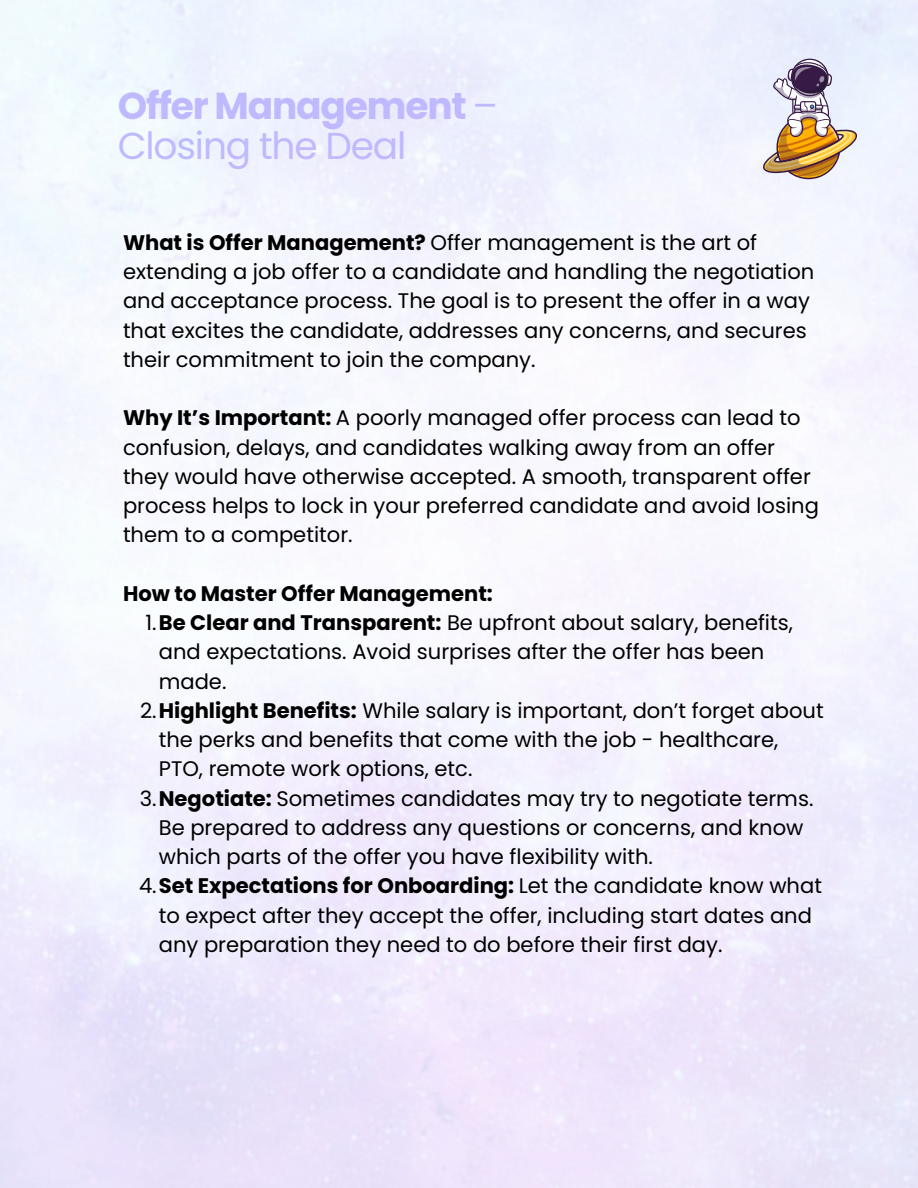
<style>
.page{position:relative;width:918px;height:1188px;background:#fff}
.page>*{position:absolute;margin:0;border:0;box-sizing:border-box;transform-origin:0 0}
.t1{font:700 37.5px/40.5px "Poppins";letter-spacing:-.03em;color:#bfbaff}
.t2{font:21px/29.2px "Poppins";color:#000}
.t3{font:700 21px "Poppins";color:#000}
.s1{font-weight:400}
.s2{font-weight:700}
</style>
<div class="page">
<svg style="left:762px;top:57px;width:96px;height:123px"></svg>
<h1 class="t1" style="left:118px;top:85px;width:382px">Offer Management <span class="s1">–<br>Closing the Deal</span></h1>
<p class="t2" style="left:123px;top:228px;width:693px"><span class="s2">What is Offer Management?</span> Offer management is the art of extending a job offer to a candidate and handling the negotiation and acceptance process. The goal is to present the offer in a way that excites the candidate, addresses any concerns, and secures their commitment to join the company.</p>
<p class="t2" style="left:123px;top:403px;width:697px"><span class="s2">Why It’s Important:</span> A poorly managed offer process can lead to confusion, delays, and candidates walking away from an offer they would have otherwise accepted. A smooth, transparent offer process helps to lock in your preferred candidate and avoid losing them to a competitor.</p>
<p class="t3" style="left:123px;top:579px;width:371px">How to Master Offer Management:</p>
<p class="t2" style="left:146px;top:608px;width:649px">1.<span class="s2">Be Clear and Transparent:</span> Be upfront about salary, benefits,</p>
<p class="t2" style="left:159px;top:637px;width:607px">and expectations. Avoid surprises after the offer has been</p>
<p class="t2" style="left:159px;top:667px;width:69px">made.</p>
<p class="t2" style="left:140px;top:696px;width:685px">2.<span class="s2">Highlight Benefits:</span> While salary is important, don’t forget about</p>
<p class="t2" style="left:159px;top:725px;width:621px">the perks and benefits that come with the job - healthcare,</p>
<p class="t2" style="left:159px;top:754px;width:315px">PTO, remote work options, etc.</p>
<p class="t2" style="left:140px;top:784px;width:675px">3.<span class="s2">Negotiate:</span> Sometimes candidates may try to negotiate terms.</p>
<p class="t2" style="left:159px;top:813px;width:646px">Be prepared to address any questions or concerns, and know</p>
<p class="t2" style="left:159px;top:842px;width:496px">which parts of the offer you have flexibility with.</p>
<p class="t3" style="left:139px;top:871px;width:684px"><span class="s1">4.</span>Set Expectations for Onboarding: <span class="s1">Let the candidate know what</span></p>
<p class="t2" style="left:159px;top:901px;width:655px">to expect after they accept the offer, including start dates and</p>
<p class="t2" style="left:159px;top:930px;width:565px">any preparation they need to do before their first day.</p>
</div>
